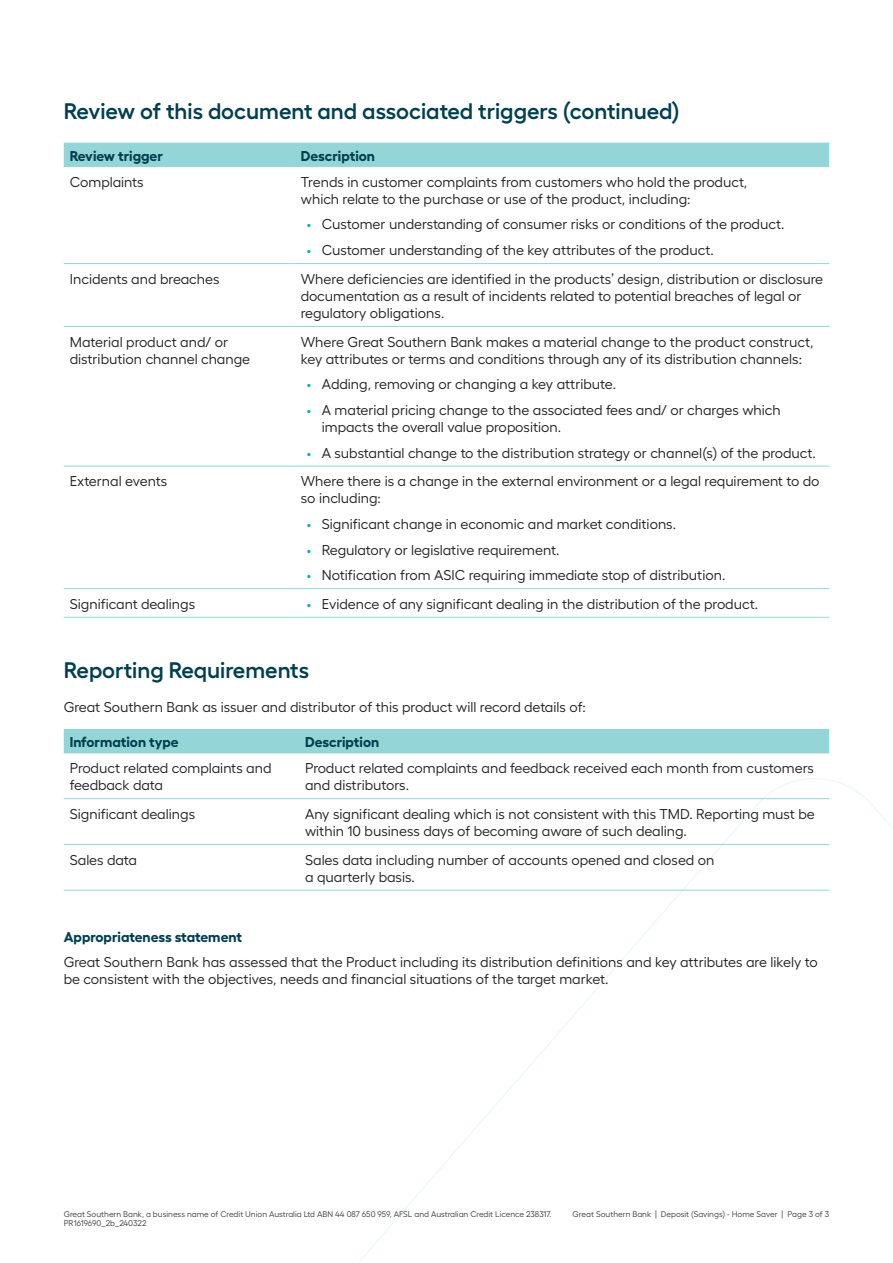
<style>
.page{position:relative;width:893px;height:1263px;background:#fff}
.page>*{position:absolute;margin:0;border:0;box-sizing:border-box;transform-origin:0 0}
._4__Body_Copy{font:600 22.5px "Hellix";color:#013f4f}
._2__Title{font:600 22.5px "Hellix";color:#013f4f}
._4__Body_Copy-2{font:14.25px/17.1px "Hellix";color:#231f20}
._3__Subtitle{font:700 14.25px "Hellix";color:#013f4f}
.t1{font:8.25px "Hellix";color:#3e3e3f}
.s1{color:#00b0c1}
</style>
<div class="page">
<svg style="left:324px;top:778px;width:569px;height:485px"></svg>
<div style="left:64px;top:143px;width:765px;height:23px;background:#94d5d8"></div>
<hr style="left:64px;top:166px;width:231px;height:1px;background:#94d5d8">
<hr style="left:295px;top:166px;width:534px;height:1px;background:#94d5d8">
<hr style="left:64px;top:263px;width:231px;height:1px;background:#94d5d8">
<hr style="left:295px;top:263px;width:534px;height:1px;background:#94d5d8">
<hr style="left:64px;top:326px;width:231px;height:1px;background:#94d5d8">
<hr style="left:295px;top:326px;width:534px;height:1px;background:#94d5d8">
<hr style="left:64px;top:466px;width:231px;height:1px;background:#94d5d8">
<hr style="left:295px;top:466px;width:534px;height:1px;background:#94d5d8">
<hr style="left:64px;top:588px;width:231px;height:1px;background:#94d5d8">
<hr style="left:295px;top:588px;width:534px;height:1px;background:#94d5d8">
<hr style="left:64px;top:617px;width:231px;height:1px;background:#94d5d8">
<hr style="left:295px;top:617px;width:534px;height:1px;background:#94d5d8">
<div style="left:64px;top:729px;width:765px;height:23px;background:#94d5d8"></div>
<hr style="left:64px;top:752px;width:235px;height:1px;background:#94d5d8">
<hr style="left:299px;top:752px;width:530px;height:1px;background:#94d5d8">
<hr style="left:64px;top:798px;width:235px;height:1px;background:#94d5d8">
<hr style="left:299px;top:798px;width:530px;height:1px;background:#94d5d8">
<hr style="left:64px;top:844px;width:235px;height:1px;background:#94d5d8">
<hr style="left:299px;top:844px;width:530px;height:1px;background:#94d5d8">
<hr style="left:64px;top:890px;width:235px;height:1px;background:#94d5d8">
<hr style="left:299px;top:890px;width:530px;height:1px;background:#94d5d8">
<p class="_4__Body_Copy" style="left:64px;top:93px;width:617px">Review of this document and associated triggers (continued)</p>
<p class="_3__Subtitle" style="left:70px;top:144px;width:95px">Review trigger</p>
<p class="_3__Subtitle" style="left:301px;top:144px;width:76px">Description</p>
<p class="_4__Body_Copy-2" style="left:70px;top:172px;width:75px">Complaints</p>
<p class="_4__Body_Copy-2" style="left:301px;top:172px;width:448px">Trends in customer complaints from customers who hold the product, which relate to the purchase or use of the product, including:</p>
<p class="_4__Body_Copy-2" style="left:307px;top:214px;width:479px"><span class="s1">•</span> Customer understanding of consumer risks or conditions of the product.</p>
<p class="_4__Body_Copy-2" style="left:307px;top:240px;width:408px"><span class="s1">•</span> Customer understanding of the key attributes of the product.</p>
<p class="_4__Body_Copy-2" style="left:70px;top:269px;width:151px">Incidents and breaches</p>
<p class="_4__Body_Copy-2" style="left:301px;top:269px;width:524px">Where deficiencies are identified in the products’ design, distribution or disclosure documentation as a result of incidents related to potential breaches of legal or regulatory obligations.</p>
<p class="_4__Body_Copy-2" style="left:70px;top:332px;width:182px">Material product and/ or distribution channel change</p>
<p class="_4__Body_Copy-2" style="left:301px;top:332px;width:514px">Where Great Southern Bank makes a material change to the product construct, key attributes or terms and conditions through any of its distribution channels:</p>
<p class="_4__Body_Copy-2" style="left:307px;top:374px;width:311px"><span class="s1">•</span> Adding, removing or changing a key attribute.</p>
<p class="_4__Body_Copy-2" style="left:322px;top:400px;width:460px;text-indent:-15px"><span class="s1">•</span> A material pricing change to the associated fees and/ or charges which impacts the overall value proposition.</p>
<p class="_4__Body_Copy-2" style="left:307px;top:443px;width:511px"><span class="s1">•</span> A substantial change to the distribution strategy or channel(s) of the product.</p>
<p class="_4__Body_Copy-2" style="left:70px;top:471px;width:99px">External events</p>
<p class="_4__Body_Copy-2" style="left:301px;top:471px;width:520px">Where there is a change in the external environment or a legal requirement to do so including:</p>
<p class="_4__Body_Copy-2" style="left:307px;top:514px;width:371px"><span class="s1">•</span> Significant change in economic and market conditions.</p>
<p class="_4__Body_Copy-2" style="left:307px;top:539px;width:254px"><span class="s1">•</span> Regulatory or legislative requirement.</p>
<p class="_4__Body_Copy-2" style="left:307px;top:565px;width:420px"><span class="s1">•</span> Notification from ASIC requiring immediate stop of distribution.</p>
<p class="_4__Body_Copy-2" style="left:70px;top:594px;width:127px">Significant dealings</p>
<p class="_4__Body_Copy-2" style="left:307px;top:594px;width:453px"><span class="s1">•</span> Evidence of any significant dealing in the distribution of the product.</p>
<p class="_2__Title" style="left:64px;top:652px;width:247px">Reporting Requirements</p>
<p class="_4__Body_Copy-2" style="left:64px;top:697px;width:524px">Great Southern Bank as issuer and distributor of this product will record details of:</p>
<p class="_3__Subtitle" style="left:70px;top:730px;width:110px">Information type</p>
<p class="_3__Subtitle" style="left:305px;top:730px;width:76px">Description</p>
<p class="_4__Body_Copy-2" style="left:70px;top:758px;width:203px">Product related complaints and feedback data</p>
<p class="_4__Body_Copy-2" style="left:305px;top:758px;width:510px">Product related complaints and feedback received each month from customers and distributors.</p>
<p class="_4__Body_Copy-2" style="left:70px;top:804px;width:127px">Significant dealings</p>
<p class="_4__Body_Copy-2" style="left:305px;top:804px;width:511px">Any significant dealing which is not consistent with this TMD. Reporting must be within 10 business days of becoming aware of such dealing.</p>
<p class="_4__Body_Copy-2" style="left:70px;top:849px;width:69px">Sales data</p>
<p class="_4__Body_Copy-2" style="left:305px;top:849px;width:411px">Sales data including number of accounts opened and closed on a quarterly basis.</p>
<p class="_3__Subtitle" style="left:64px;top:925px;width:180px">Appropriateness statement</p>
<p class="_4__Body_Copy-2" style="left:64px;top:952px;width:756px">Great Southern Bank has assessed that the Product including its distribution definitions and key attributes are likely to be consistent with the objectives, needs and financial situations of the target market.</p>
<p class="t1" style="left:64px;top:1207px;width:489px">Great Southern Bank, a business name of Credit Union Australia Ltd ABN 44 087 650 959, AFSL and Australian Credit Licence 238317.</p>
<p class="t1" style="left:572px;top:1207px;width:258px">Great Southern Bank | Deposit (Savings) - Home Saver | Page 3 of 3</p>
<p class="t1" style="left:64px;top:1217px;width:84px">PR1619690_2b_240322</p>
</div>
